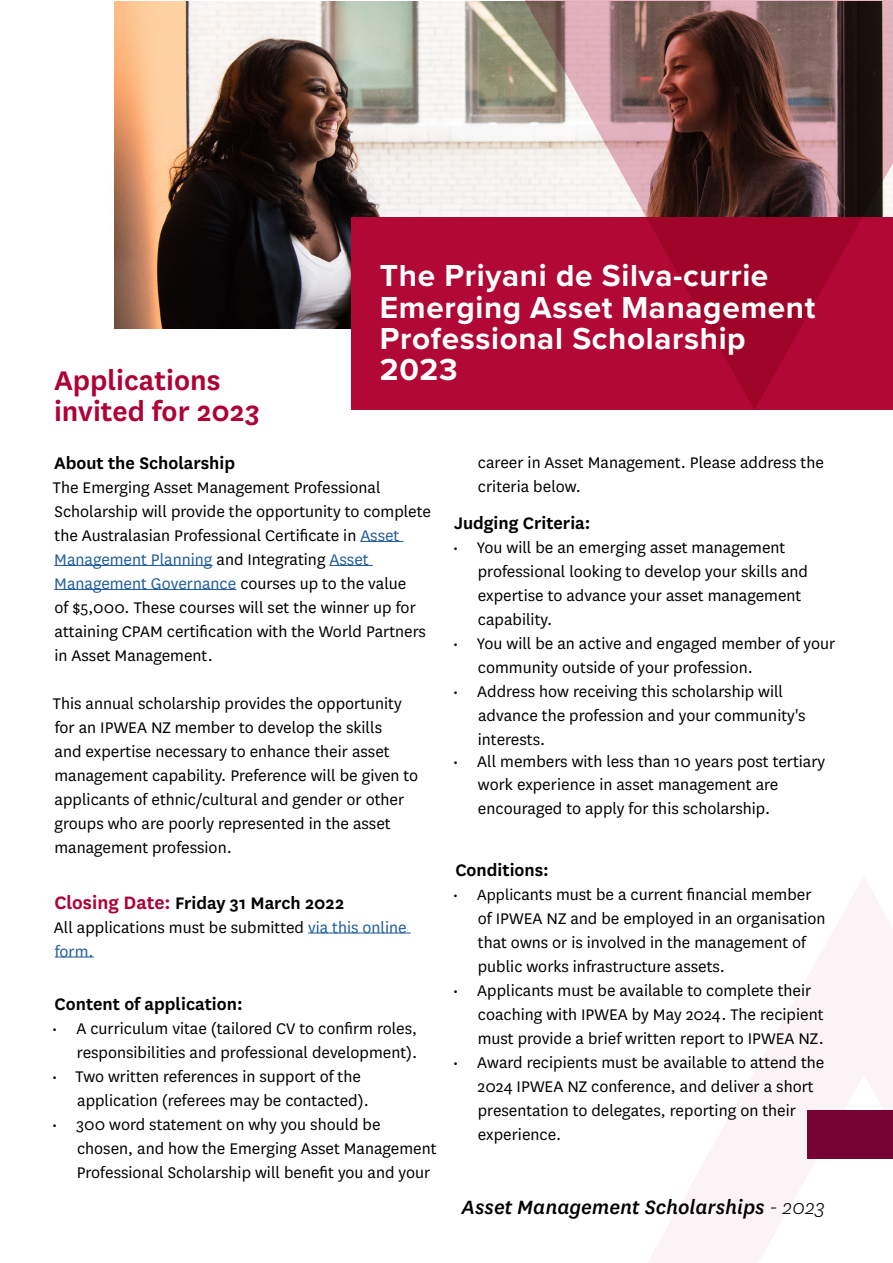
<style>
.page{position:relative;width:893px;height:1263px;background:#fff}
.page>*{position:absolute;margin:0;border:0;box-sizing:border-box;transform-origin:0 0}
.t1{font:700 31.5px/31.3px "Proxima Nova";letter-spacing:.02em;color:#fff}
.t2{font:600 31.5px/31.5px "National";color:#af0234}
.t3{font:italic 500 22.5px "National";color:#000}
.t4{font:600 19.5px "National";color:#000}
.t5{font:18px/24px "National";color:#000}
.s1{color:#215e9e}
.s2{font-size:21px;color:#af0234}
.s3{font-size:17.25px}
.s4{font-weight:300}
</style>
<div class="page">
<svg style="left:308px;top:878px;width:585px;height:385px"></svg>
<img style="left:115px;top:1px;width:138px;height:327px">
<hr style="left:360px;top:541px;width:43px;height:1px;background:#215e9e">
<hr style="left:54px;top:565px;width:159px;height:1px;background:#215e9e">
<hr style="left:330px;top:565px;width:43px;height:1px;background:#215e9e">
<hr style="left:54px;top:589px;width:182px;height:1px;background:#215e9e">
<hr style="left:308px;top:932px;width:103px;height:1px;background:#215e9e">
<hr style="left:55px;top:956px;width:39px;height:1px;background:#215e9e">
<svg style="left:253px;top:0;width:640px;height:410px;background:#9d5160"></svg>
<div style="left:808px;top:1110px;width:85px;height:48px;background:#760234"></div>
<h1 class="t2" style="left:54px;top:362px;width:207px">Applications invited for 2023</h1>
<h1 class="t1" style="left:380px;top:259px;width:437px">The Priyani de Silva-currie<br>Emerging Asset Management<br>Professional Scholarship<br>2023</h1>
<p class="t4" style="left:54px;top:449px;width:182px">About the Scholarship</p>
<p class="t5" style="left:53px;top:475px;width:379px">The Emerging Asset Management Professional Scholarship will provide the opportunity to complete the Australasian Professional Certificate in <span class="s1">Asset Management Planning</span> and Integrating <span class="s1">Asset Management Governance</span> courses up to the value<br>of $5,000. These courses will set the winner up for attaining CPAM certification with the World Partners in Asset Management.</p>
<p class="t5" style="left:53px;top:691px;width:367px">This annual scholarship provides the opportunity for an IPWEA NZ member to develop the skills<br>and expertise necessary to enhance their asset management capability. Preference will be given to applicants of ethnic/cultural and gender or other groups who are poorly represented in the asset management profession.</p>
<p class="t4" style="left:54px;top:889px;width:291px"><span class="s2">Closing Date:</span> Friday 31 March 2022</p>
<p class="t5" style="left:54px;top:914px;width:354px">All applications must be submitted <span class="s1">via this online form.</span></p>
<p class="t4" style="left:55px;top:990px;width:190px">Content of application:</p>
<p class="t5" style="left:52px;top:1016px;width:367px;text-align:right">• A curriculum vitae (tailored CV to confirm roles, responsibilities and professional development).</p>
<p class="t5" style="left:77px;top:1064px;width:293px;text-indent:-25px">• Two written references in support of the application (referees may be contacted).</p>
<p class="t5" style="left:77px;top:1112px;width:361px;text-indent:-25px">• 300 word statement on why you should be chosen, and how the Emerging Asset Management<br>Professional Scholarship will benefit you and your</p>
<p class="t5" style="left:478px;top:449px;width:348px">career in Asset Management. Please address the criteria below.</p>
<p class="t4" style="left:454px;top:509px;width:138px">Judging Criteria:</p>
<p class="t5" style="left:478px;top:534px;width:332px;text-indent:-25px">• You will be an emerging asset management professional looking to develop your skills and expertise to advance your asset management capability.</p>
<p class="t5" style="left:478px;top:630px;width:359px;text-indent:-25px">• You will be an active and engaged member of your community outside of your profession.</p>
<p class="t5" style="left:478px;top:678px;width:329px;text-indent:-25px">• Address how receiving this scholarship will advance the profession and your community's interests.</p>
<p class="t5" style="left:478px;top:749px;width:349px;line-height:23.2px;text-indent:-25px">• All members with less than 10 years post tertiary work experience in asset management are encouraged to apply for this scholarship.</p>
<p class="t4" style="left:455px;top:857px;width:95px">Conditions:</p>
<p class="t5" style="left:478px;top:882px;width:349px;text-indent:-25px"><span class="s3">• Appli</span>cants must be a current financial member of IPWEA NZ and be employed in an organisation that owns or is involved in the management of public works infrastructure assets.</p>
<p class="t5" style="left:478px;top:978px;width:348px;text-indent:-25px">• Applicants must be available to complete their coaching with IPWEA by May 2024. The recipient must provide a brief written report to IPWEA NZ.</p>
<p class="t5" style="left:477px;top:1050px;width:348px;text-indent:-25px">• Award recipients must be available to attend the 2024 IPWEA NZ conference, and deliver a short presentation to delegates, reporting on their experience.</p>
<p class="t3" style="left:462px;top:1193px;width:365px">Asset Management Scholarships <span class="s4">- 2023</span></p>
</div>
